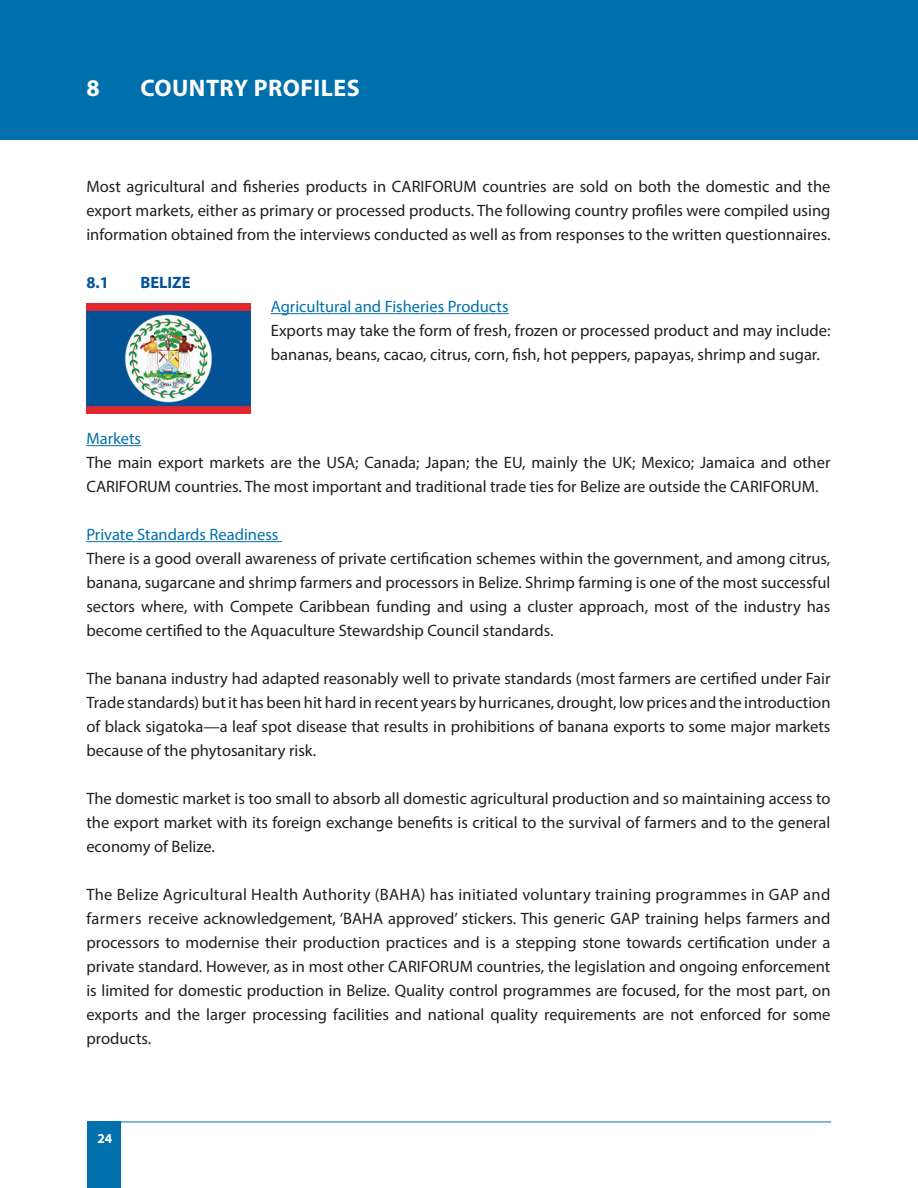
<style>
.page{position:relative;width:918px;height:1188px;background:#fff}
.page>*{position:absolute;margin:0;border:0;box-sizing:border-box;transform-origin:0 0}
.t1{font:700 24px "Myriad Pro";letter-spacing:.02em;color:#fff}
.t2{font:16.5px/24px "Myriad Pro";color:#231f20;text-align:justify}
.t3{font:16.5px "Myriad Pro";color:#0070ac}
.t4{font:700 16.5px "Myriad Pro";color:#045399}
.t5{font:700 13.5px "Myriad Pro";color:#fff}
</style>
<div class="page">
<hr style="left:87px;top:1122px;width:744px;height:1px;background:#0070ac">
<div style="left:87px;top:1121px;width:34px;height:67px;background:#0070ac"></div>
<div style="left:0;top:0;width:918px;height:140px;background:#0070ac"></div>
<hr style="left:271px;top:313px;width:238px;height:1px;background:#0070ac">
<hr style="left:86px;top:445px;width:55px;height:1px;background:#0070ac">
<hr style="left:86px;top:541px;width:196px;height:1px;background:#0070ac">
<img style="left:86px;top:304px;width:165px;height:109px">
<h1 class="t1" style="left:86px;top:72px;width:15px">8</h1>
<h1 class="t1" style="left:140px;top:72px;width:221px">COUNTRY PROFILES</h1>
<p class="t2" style="left:86px;top:174px;width:746px">Most agricultural and fisheries products in CARIFORUM countries are sold on both the domestic and the export markets, either as primary or processed products. The following country profiles were compiled using information obtained from the interviews conducted as well as from responses to the written questionnaires.</p>
<p class="t4" style="left:86px;top:272px;width:24px">8.1</p>
<p class="t4" style="left:140px;top:272px;width:52px">BELIZE</p>
<p class="t3" style="left:271px;top:296px;width:239px">Agricultural and Fisheries Products</p>
<p class="t2" style="left:271px;top:318px;width:561px">Exports may take the form of fresh, frozen or processed product and may include: bananas, beans, cacao, citrus, corn, fish, hot peppers, papayas, shrimp and sugar.</p>
<p class="t3" style="left:86px;top:428px;width:56px">Markets</p>
<p class="t2" style="left:86px;top:450px;width:745px">The main export markets are the USA; Canada; Japan; the EU, mainly the UK; Mexico; Jamaica and other<br>CARIFORUM countries. The most important and traditional trade ties for Belize are outside the CARIFORUM.</p>
<p class="t3" style="left:86px;top:524px;width:194px">Private Standards Readiness</p>
<p class="t2" style="left:86px;top:546px;width:746px">There is a good overall awareness of private certification schemes within the government, and among citrus, banana, sugarcane and shrimp farmers and processors in Belize. Shrimp farming is one of the most successful sectors where, with Compete Caribbean funding and using a cluster approach, most of the industry has become certified to the Aquaculture Stewardship Council standards.</p>
<p class="t2" style="left:86px;top:666px;width:746px">The banana industry had adapted reasonably well to private standards (most farmers are certified under Fair Trade standards) but it has been hit hard in recent years by hurricanes, drought, low prices and the introduction of black sigatoka—a leaf spot disease that results in prohibitions of banana exports to some major markets because of the phytosanitary risk.</p>
<p class="t2" style="left:86px;top:786px;width:746px">The domestic market is too small to absorb all domestic agricultural production and so maintaining access to the export market with its foreign exchange benefits is critical to the survival of farmers and to the general economy of Belize.</p>
<p class="t2" style="left:86px;top:882px;width:746px">The Belize Agricultural Health Authority (BAHA) has initiated voluntary training programmes in GAP and farmers receive acknowledgement, ‘BAHA approved’ stickers. This generic GAP training helps farmers and processors to modernise their production practices and is a stepping stone towards certification under a private standard. However, as in most other CARIFORUM countries, the legislation and ongoing enforcement is limited for domestic production in Belize. Quality control programmes are focused, for the most part, on exports and the larger processing facilities and national quality requirements are not enforced for some products.</p>
<p class="t5" style="left:97px;top:1130px;width:16px">24</p>
</div>
